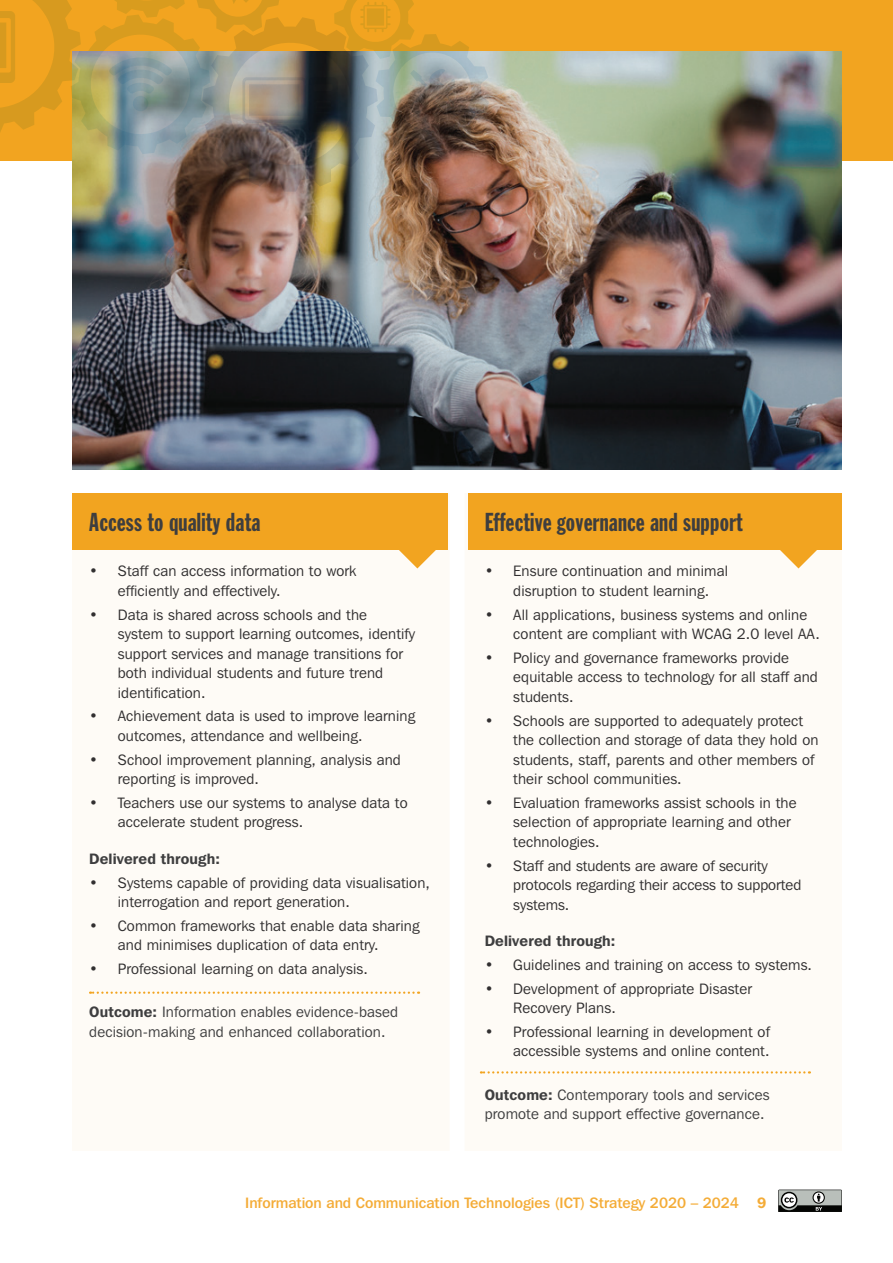
<style>
.page{position:relative;width:893px;height:1263px;background:#fff}
.page>*{position:absolute;margin:0;border:0;box-sizing:border-box;transform-origin:0 0}
.t1{font:25.5px "Franklin Gothic Extra Cond";letter-spacing:.01em;color:#3e3e3f}
.t2{font:15px/19.5px "Franklin Gothic IT Cby BT";letter-spacing:.01em;color:#312f30}
.t3{font:15px/19.5px "Franklin Gothic IT Cby BT";letter-spacing:.01em;color:#3e3e3f}
.t4{font:500 15px "Franklin Gothic IT Cby BT";color:#f4ac37}
.t5{font:600 15px "Franklin Gothic IT Cby BT";letter-spacing:.01em;color:#3e3e3f}
.s1{font-weight:600}
</style>
<div class="page">
<svg style="left:778px;top:1189px;width:64px;height:23px"></svg>
<div style="left:72px;top:493px;width:770px;height:658px;background:#fefbf6"></div>
<div style="left:0;top:0;width:893px;height:160px;background:#f2a420"></div>
<img style="left:72px;top:51px;width:770px;height:419px">
<img style="left:0;top:0;width:489px;height:192px">
<div style="left:72px;top:493px;width:376px;height:57px;background:#f2a420"></div>
<svg style="left:399px;top:550px;width:37px;height:18px"></svg>
<div style="left:468px;top:493px;width:373px;height:57px;background:#f2a420"></div>
<svg style="left:780px;top:550px;width:37px;height:18px"></svg>
<div style="left:450px;top:487px;width:15px;height:672px;background:#fff"></div>
<svg style="left:90px;top:991px;width:329px;height:3px"></svg>
<svg style="left:481px;top:1071px;width:329px;height:2px"></svg>
<h1 class="t1" style="left:89px;top:509px;width:173px">Access to quality data</h1>
<p class="t2" style="left:118px;top:561px;width:240px;text-indent:-29px">• Staff can access information to work efficiently and effectively.</p>
<p class="t2" style="left:118px;top:604px;width:299px;text-indent:-29px">• Data is shared across schools and the system to support learning outcomes, identify support services and manage transitions for both individual students and future trend identification.</p>
<p class="t2" style="left:118px;top:706px;width:299px;text-indent:-28px">• Achievement data is used to improve learning outcomes, attendance and wellbeing.</p>
<p class="t2" style="left:118px;top:749px;width:285px;text-indent:-28px">• School improvement planning, analysis and reporting is improved.</p>
<p class="t2" style="left:118px;top:792px;width:291px;text-indent:-28px">• Teachers use our systems to analyse data to accelerate student progress.</p>
<p class="t5" style="left:89px;top:849px;width:132px">Delivered through:</p>
<p class="t2" style="left:118px;top:872px;width:314px;text-indent:-29px">• Systems capable of providing data visualisation, interrogation and report generation.</p>
<p class="t2" style="left:118px;top:915px;width:303px;text-indent:-28px">• Common frameworks that enable data sharing and minimises duplication of data entry.</p>
<p class="t2" style="left:89px;top:959px;width:280px">• Professional learning on data analysis.</p>
<p class="t3" style="left:89px;top:1002px;width:310px"><span class="s1">Outcome:</span> Information enables evidence-based decision-making and enhanced collaboration.</p>
<h1 class="t1" style="left:485px;top:509px;width:260px">Effective governance and support</h1>
<p class="t2" style="left:513px;top:561px;width:216px;text-indent:-28px">• Ensure continuation and minimal disruption to student learning.</p>
<p class="t2" style="left:513px;top:604px;width:308px;text-indent:-28px">• All applications, business systems and online content are compliant with WCAG 2.0 level AA.</p>
<p class="t2" style="left:513px;top:648px;width:306px;text-indent:-28px">• Policy and governance frameworks provide equitable access to technology for all staff and students.</p>
<p class="t2" style="left:513px;top:710px;width:307px;text-indent:-28px">• Schools are supported to adequately protect the collection and storage of data they hold on students, staff, parents and other members of their school communities.</p>
<p class="t2" style="left:513px;top:792px;width:285px;text-indent:-28px">• Evaluation frameworks assist schools in the selection of appropriate learning and other technologies.</p>
<p class="t2" style="left:513px;top:855px;width:289px;text-indent:-28px">• Staff and students are aware of security protocols regarding their access to supported systems.</p>
<p class="t5" style="left:485px;top:931px;width:132px">Delivered through:</p>
<p class="t2" style="left:485px;top:954px;width:329px">• Guidelines and training on access to systems.</p>
<p class="t2" style="left:513px;top:978px;width:240px;text-indent:-28px">• Development of appropriate Disaster<br>Recovery Plans.</p>
<p class="t2" style="left:485px;top:1021px;width:287px;text-align:right">• Professional learning in development of accessible systems and online content.</p>
<p class="t3" style="left:485px;top:1084px;width:286px"><span class="s1">Outcome:</span> Contemporary tools and services promote and support effective governance.</p>
<p class="t4" style="left:245px;top:1193px;width:522px">Information and Communication Technologies (ICT) Strategy 2020 – 2024 <span class="s1">9</span></p>
</div>
